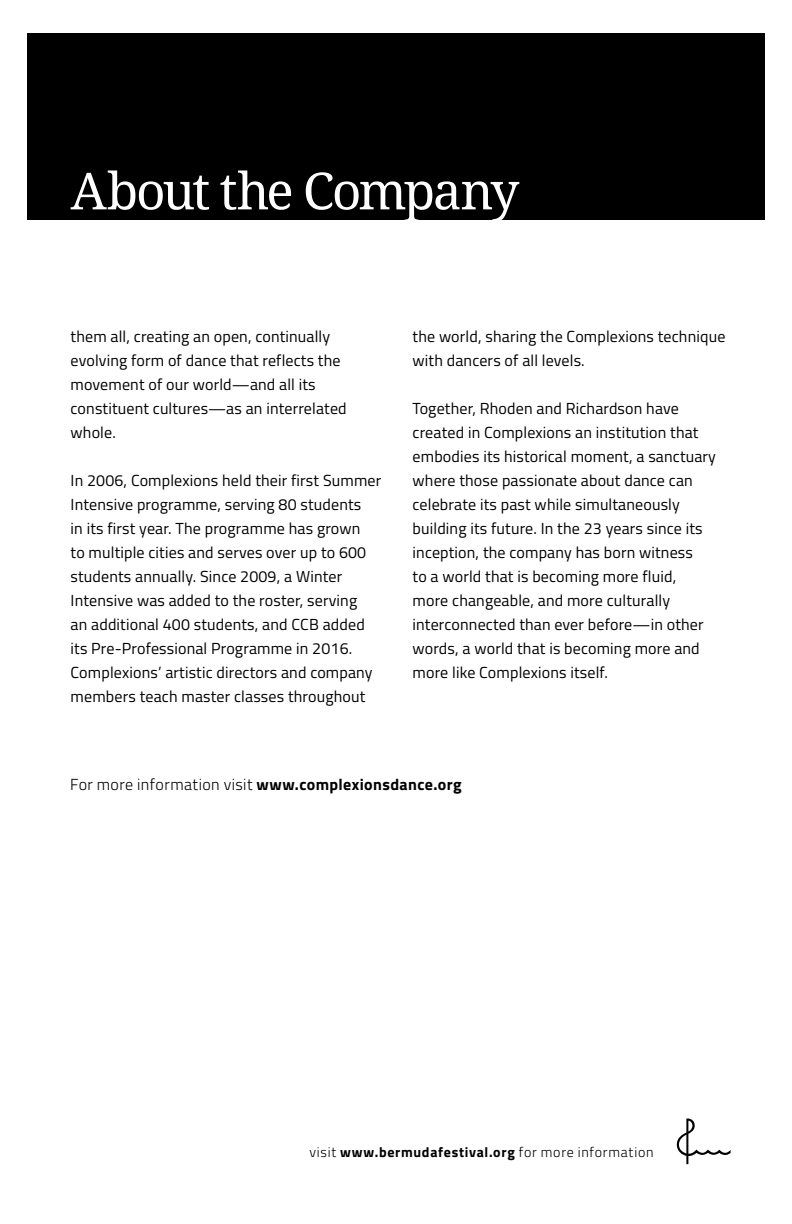
<style>
.page{position:relative;width:792px;height:1224px;background:#fff}
.page>*{position:absolute;margin:0;border:0;box-sizing:border-box;transform-origin:0 0}
.t1{font:51.2px "Droid Serif";letter-spacing:-.05em;color:#fff}
.t2{font:16px/24px "Titillium Web";letter-spacing:.01em;color:#000}
.t3{font:700 16px "Titillium Web";letter-spacing:.025em;color:#000}
.t4{font:300 14px "Titillium Web";letter-spacing:.05em;color:#000}
.s1{font-weight:300}
.s2{font-weight:700}
</style>
<div class="page">
<div style="left:26px;top:34px;width:766px;height:186px;background:#000"></div>
<svg style="left:677px;top:1119px;width:54px;height:45px"></svg>
<div style="left:766px;top:0;width:26px;height:284px;background:#fff"></div>
<h1 class="t1" style="left:71px;top:162px;width:450px">About the Company</h1>
<p class="t2" style="left:71px;top:324px;width:278px">them all, creating an open, continually evolving form of dance that reflects the movement of our world—and all its constituent cultures—as an interrelated whole.</p>
<p class="t2" style="left:71px;top:468px;width:312px">In 2006, Complexions held their first Summer Intensive programme, serving 80 students<br>in its first year. The programme has grown<br>to multiple cities and serves over up to 600 students annually. Since 2009, a Winter Intensive was added to the roster, serving<br>an additional 400 students, and CCB added its Pre-Professional Programme in 2016.<br>Complexions’ artistic directors and company members teach master classes throughout</p>
<p class="t2" style="left:413px;top:324px;width:314px">the world, sharing the Complexions technique with dancers of all levels.</p>
<p class="t2" style="left:413px;top:396px;width:305px">Together, Rhoden and Richardson have created in Complexions an institution that embodies its historical moment, a sanctuary where those passionate about dance can celebrate its past while simultaneously building its future. In the 23 years since its inception, the company has born witness<br>to a world that is becoming more fluid,<br>more changeable, and more culturally interconnected than ever before—in other words, a world that is becoming more and more like Complexions itself.</p>
<p class="t3" style="left:70px;top:772px;width:393px"><span class="s1">For more information visit</span> www.complexionsdance.org</p>
<p class="t4" style="left:310px;top:1142px;width:346px">visit <span class="s2">www.bermudafestival.org</span> for more information</p>
</div>
